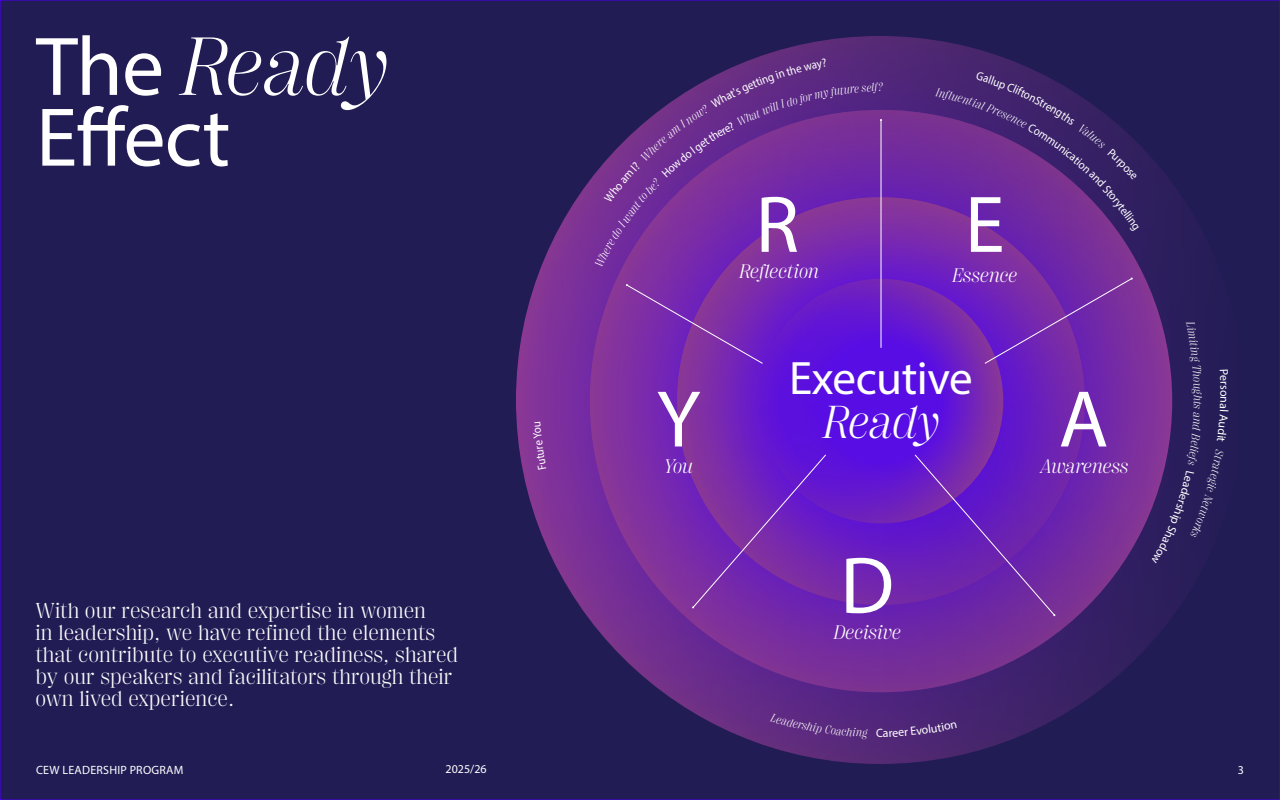
<style>
.page{position:relative;width:1280px;height:800px;background:#211c54}
.page>*{position:absolute;margin:0;border:0;box-sizing:border-box;transform-origin:0 0}
.t1{font:italic 300 84px "PP Right Didone";letter-spacing:-.03em;color:#fff}
.t2{font:84px "Myriad Pro";color:#fff}
.t3{font:81px "Myriad Pro";color:#fff}
.t4{font:47.1px "Myriad Pro";letter-spacing:-.01em;color:#fff}
.t5{font:italic 300 47.1px "PP Right Didone";letter-spacing:-.03em;color:#fff}
.t6{font:300 22px/22px "PP Right Didone";color:#fff}
.t7{font:italic 300 20px "PP Right Didone";letter-spacing:-.03em;color:#fff}
.t8{font:12px "Myriad Pro";letter-spacing:.02em;color:#fff}
.t9{font:12px "Myriad Pro";letter-spacing:.02em;color:#fff;scale:.91 1}
.t10{font:italic 300 12px "PP Right Didone";color:#fff;scale:.91 1}
.s1{font-family:"Myriad Pro";font-weight:400;font-style:normal}
</style>
<div class="page">
<div style="left:516px;top:36px;width:728px;height:728px;background:linear-gradient(to right,#83329f,#221c55);border-radius:50%"></div>
<svg style="left:590px;top:110px;width:582px;height:582px;background:#772ca0"></svg>
<svg style="left:677px;top:197px;width:408px;height:408px;background:#7124b5"></svg>
<svg style="left:759px;top:279px;width:244px;height:244px;background:#6216d2"></svg>
<hr style="left:881px;top:120px;width:1px;height:228px;background:#fff">
<svg style="left:692px;top:454px;width:134px;height:155px;background:#7427b3"></svg>
<svg style="left:914px;top:454px;width:142px;height:162px;background:#6b23b4"></svg>
<svg style="left:626px;top:284px;width:137px;height:80px;background:#7c2eac"></svg>
<svg style="left:984px;top:277px;width:149px;height:87px;background:#742aad"></svg>
<svg style="left:595px;top:59px;width:288px;height:208px;background:#682a91"></svg>
<div style="left:770px;top:713px;width:98px;height:26px;background:#5a2980"></div>
<svg style="left:876px;top:722px;width:81px;height:15px"></svg>
<svg style="left:533px;top:422px;width:13px;height:48px"></svg>
<svg style="left:935px;top:71px;width:204px;height:161px;background:#51257c"></svg>
<svg style="left:1151px;top:321px;width:77px;height:243px"></svg>
<h1 class="t1" style="left:36px;top:21px;width:355px"><span class="s1">The</span> Ready</h1>
<h1 class="t2" style="left:36px;top:86px;width:196px">Effect</h1>
<p class="t6" style="left:36px;top:599px;width:424px">With our research and expertise in women<br>in leadership, we have refined the elements that contribute to executive readiness, shared by our speakers and facilitators through their own lived experience.</p>
<h2 class="t3" style="left:657px;top:369px;width:45px">Y</h2>
<p class="t7" style="left:664px;top:455px;width:31px">You</p>
<h2 class="t3" style="left:755px;top:175px;width:45px">R</h2>
<h2 class="t3" style="left:965px;top:175px;width:41px">E</h2>
<p class="t7" style="left:739px;top:260px;width:82px">Reflection</p>
<p class="t7" style="left:952px;top:264px;width:67px">Essence</p>
<p class="t9" style="left:1127px;top:201px;width:17px;rotate:53deg">tell</p>
<h3 class="t4" style="left:789px;top:349px;width:185px">Executive</h3>
<h3 class="t5" style="left:822px;top:397px;width:120px">Ready</h3>
<h2 class="t3" style="left:1059px;top:369px;width:51px">A</h2>
<p class="t7" style="left:1041px;top:455px;width:90px">Awareness</p>
<h2 class="t3" style="left:840px;top:536px;width:55px">D</h2>
<p class="t7" style="left:833px;top:621px;width:70px">Decisive</p>
<p class="t10" style="left:1204px;top:395px;width:8px;rotate:90deg">h</p>
<p class="t8" style="left:1232px;top:385px;width:6px;rotate:90deg">s</p>
<p class="t8" style="left:36px;top:762px;width:149px">CEW LEADERSHIP PROGRAM</p>
<p class="t8" style="left:464px;top:762px;width:24px">5/26</p>
<p class="t8" style="left:446px;top:762px;width:26px">2024</p>
<p class="t8" style="left:1238px;top:762px;width:8px">3</p>
</div>
